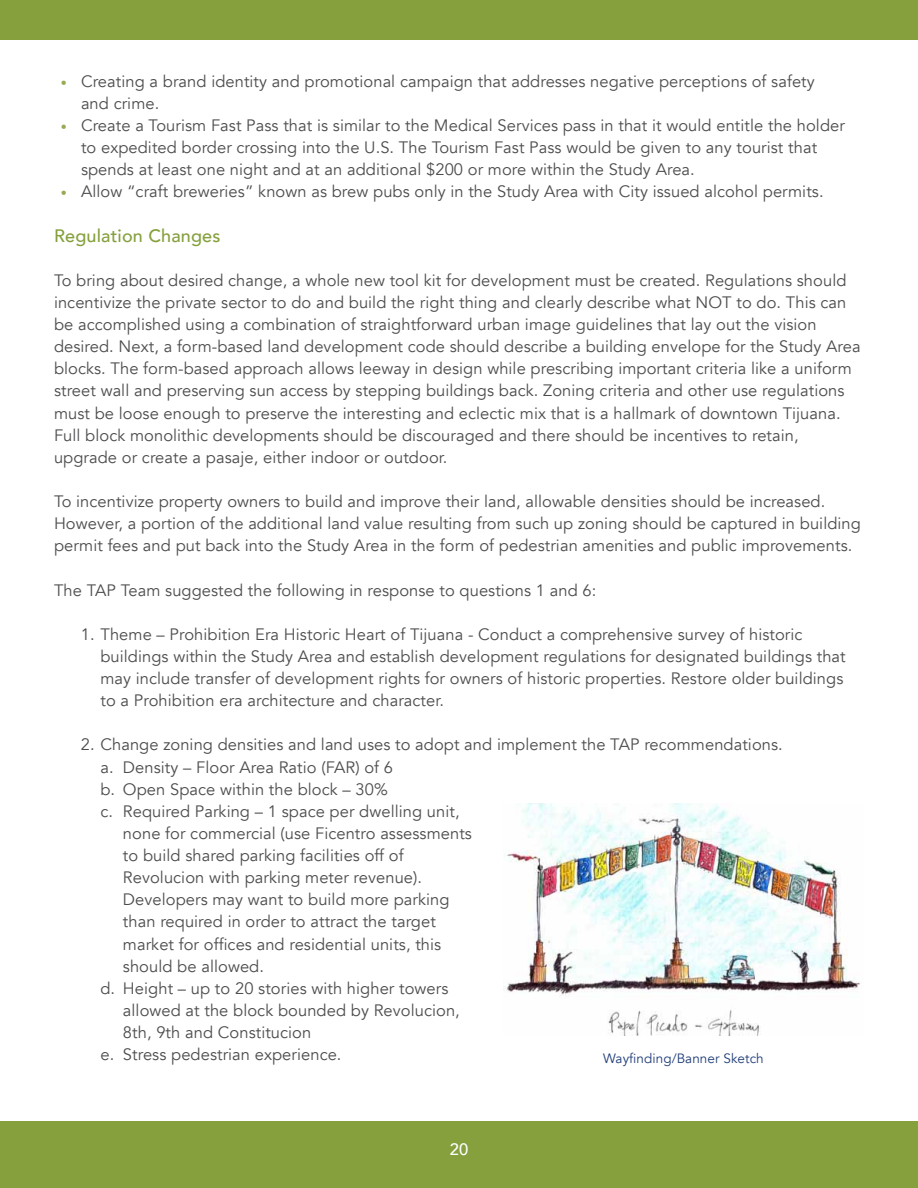
<style>
.page{position:relative;width:918px;height:1188px;background:#fff}
.page>*{position:absolute;margin:0;border:0;box-sizing:border-box;transform-origin:0 0}
.t1{font:500 18px "Avenir";letter-spacing:.01em;color:#85a03c}
.t2{font:16.5px/22.2px "Avenir";letter-spacing:.005em;color:#4d4d4f}
.t3{font:500 16.5px "Avenir";color:#fff}
.t4{font:13.5px "Avenir";letter-spacing:.005em;color:#213e79}
.s1{font-size:12px;color:#95aa52}
</style>
<div class="page">
<div style="left:0;top:0;width:918px;height:40px;background:#85a03c"></div>
<div style="left:0;top:1121px;width:918px;height:67px;background:#85a03c"></div>
<img style="left:503px;top:804px;width:357px;height:232px">
<p class="t2" style="left:81px;top:70px;width:735px;text-indent:-20px"><span class="s1">•</span> Creating a brand identity and promotional campaign that addresses negative perceptions of safety and crime.</p>
<p class="t2" style="left:81px;top:114px;width:765px;text-indent:-20px"><span class="s1">•</span> Create a Tourism Fast Pass that is similar to the Medical Services pass in that it would entitle the holder to expedited border crossing into the U.S. The Tourism Fast Pass would be given to any tourist that spends at least one night and at an additional $200 or more within the Study Area.</p>
<p class="t2" style="left:61px;top:181px;width:764px"><span class="s1">•</span> Allow “craft breweries” known as brew pubs only in the Study Area with City issued alcohol permits.</p>
<p class="t1" style="left:54px;top:220px;width:168px">Regulation Changes</p>
<p class="t2" style="left:54px;top:269px;width:808px">To bring about desired change, a whole new tool kit for development must be created. Regulations should incentivize the private sector to do and build the right thing and clearly describe what NOT to do. This can be accomplished using a combination of straightforward urban image guidelines that lay out the vision desired. Next, a form-based land development code should describe a building envelope for the Study Area blocks. The form-based approach allows leeway in design while prescribing important criteria like a uniform street wall and preserving sun access by stepping buildings back. Zoning criteria and other use regulations must be loose enough to preserve the interesting and eclectic mix that is a hallmark of downtown Tijuana.<br>Full block monolithic developments should be discouraged and there should be incentives to retain, upgrade or create a pasaje, either indoor or outdoor.</p>
<p class="t2" style="left:54px;top:491px;width:808px">To incentivize property owners to build and improve their land, allowable densities should be increased.<br>However, a portion of the additional land value resulting from such up zoning should be captured in building permit fees and put back into the Study Area in the form of pedestrian amenities and public improvements.</p>
<p class="t2" style="left:54px;top:579px;width:544px">The TAP Team suggested the following in response to questions 1 and 6:</p>
<p class="t2" style="left:100px;top:623px;width:747px;text-indent:-19px">1. Theme – Prohibition Era Historic Heart of Tijuana - Conduct a comprehensive survey of historic buildings within the Study Area and establish development regulations for designated buildings that may include transfer of development rights for owners of historic properties. Restore older buildings to a Prohibition era architecture and character.</p>
<p class="t2" style="left:81px;top:734px;width:703px">2. Change zoning densities and land uses to adopt and implement the TAP recommendations.</p>
<p class="t2" style="left:100px;top:756px;width:294px">a. Density – Floor Area Ratio (FAR) of 6</p>
<p class="t2" style="left:100px;top:778px;width:289px">b. Open Space within the block – 30%</p>
<p class="t2" style="left:100px;top:800px;width:361px">c. Required Parking – 1 space per dwelling unit,</p>
<p class="t2" style="left:123px;top:823px;width:350px">none for commercial (use Ficentro assessments</p>
<p class="t2" style="left:123px;top:845px;width:282px">to build shared parking facilities off of</p>
<p class="t2" style="left:123px;top:867px;width:301px">Revolucion with parking meter revenue).</p>
<p class="t2" style="left:123px;top:889px;width:328px">Developers may want to build more parking</p>
<p class="t2" style="left:123px;top:911px;width:314px">than required in order to attract the target</p>
<p class="t2" style="left:123px;top:933px;width:320px">market for offices and residential units, this</p>
<p class="t2" style="left:123px;top:955px;width:143px">should be allowed.</p>
<p class="t2" style="left:100px;top:977px;width:350px">d. Height – up to 20 stories with higher towers</p>
<p class="t2" style="left:123px;top:1000px;width:338px">allowed at the block bounded by Revolucion,</p>
<p class="t2" style="left:123px;top:1022px;width:190px">8th, 9th and Constitucion</p>
<p class="t2" style="left:100px;top:1044px;width:243px">e. Stress pedestrian experience.</p>
<p class="t4" style="left:603px;top:1051px;width:162px">Wayfinding/Banner Sketch</p>
<p class="t3" style="left:450px;top:1135px;width:20px">20</p>
</div>
